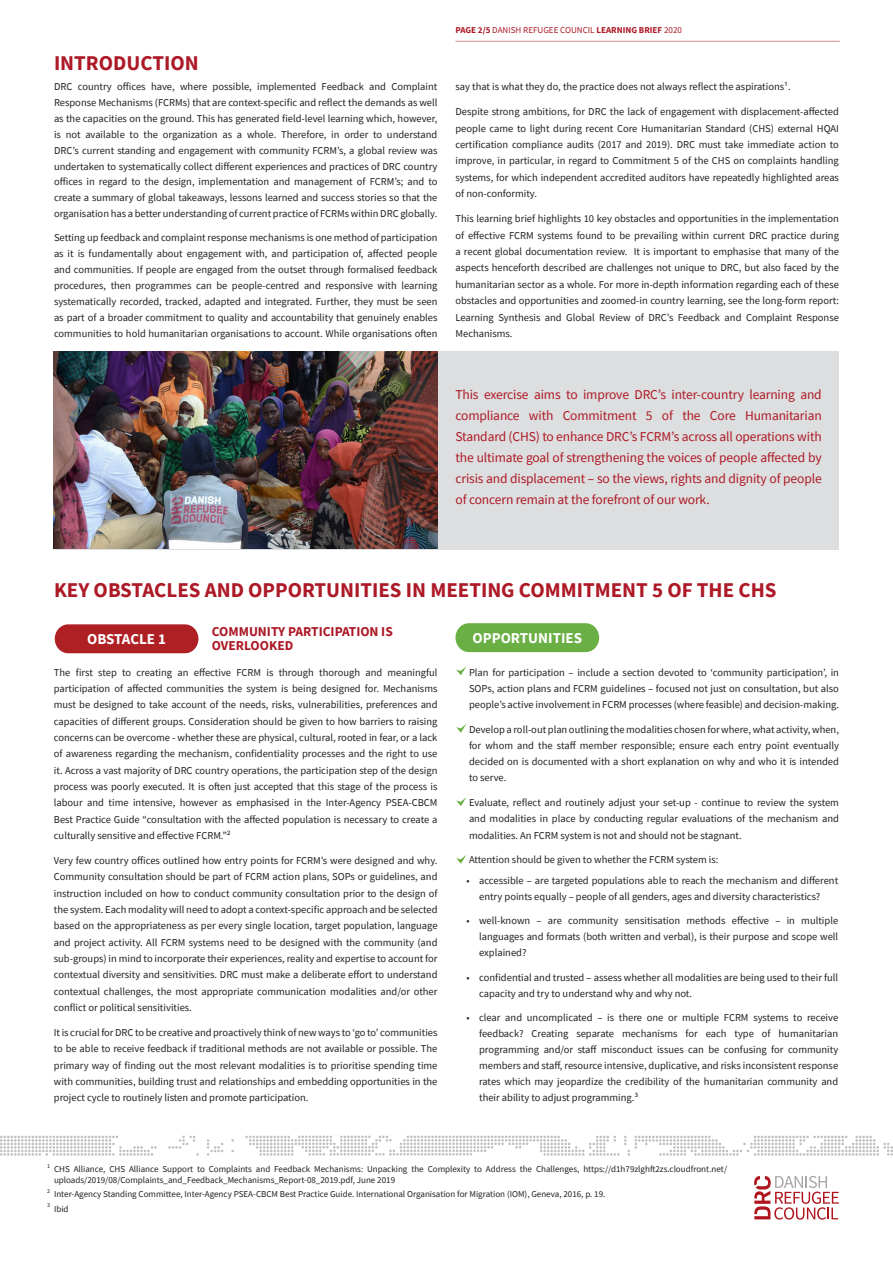
<style>
.page{position:relative;width:893px;height:1263px;background:#fff}
.page>*{position:absolute;margin:0;border:0;box-sizing:border-box;transform-origin:0 0}
.t1{font:700 21px "Source Sans Pro";color:#ad1926}
.t2{font:700 15px "Source Sans Pro";color:#fff}
.t3{font:13.5px/21px "Source Sans Pro";letter-spacing:-.01em;color:#ad1926;text-align:justify}
.t4{font:700 13.5px/13.5px "Source Sans Pro";color:#ad1926}
.t5{font:10.5px/16.4px "Source Sans Pro";color:#231f20;text-align:justify}
.t6{font:9px/10.5px "Source Sans Pro";color:#231f20}
.t7{font:9px "Source Sans Pro";color:#ad1926}
.t8{font:6px "Source Sans Pro";color:#231f20}
.s1{font-weight:700}
</style>
<div class="page">
<svg style="left:754px;top:1176px;width:85px;height:43px"></svg>
<div style="left:55px;top:351px;width:784px;height:198px;background:#dddedf"></div>
<img style="left:54px;top:351px;width:383px;height:197px">
<div style="left:55px;top:624px;width:143px;height:29px;background:#af2024;border-radius:14px"></div>
<div style="left:455px;top:623px;width:144px;height:29px;background:#6aaf44;border-radius:14px"></div>
<svg style="left:456px;top:855px;width:10px;height:9px"></svg>
<svg style="left:456px;top:797px;width:10px;height:9px"></svg>
<svg style="left:456px;top:724px;width:10px;height:9px"></svg>
<svg style="left:456px;top:666px;width:10px;height:9px"></svg>
<hr style="left:455px;top:41px;width:385px;height:1px;background:#ad1926">
<svg style="left:168px;top:1136px;width:31px;height:20px"></svg>
<svg style="left:207px;top:1139px;width:16px;height:17px"></svg>
<svg style="left:0;top:1136px;width:157px;height:20px"></svg>
<svg style="left:245px;top:1135px;width:648px;height:21px"></svg>
<p class="t1" style="left:54px;top:49px;width:146px">INTRODUCTION</p>
<p class="t5" style="left:54px;top:79px;width:385px;line-height:15.9px">DRC country offices have, where possible, implemented Feedback and Complaint Response Mechanisms (FCRMs) that are context-specific and reflect the demands as well as the capacities on the ground. This has generated field-level learning which, however, is not available to the organization as a whole. Therefore, in order to understand DRC’s current standing and engagement with community FCRM’s, a global review was undertaken to systematically collect different experiences and practices of DRC country offices in regard to the design, implementation and management of FCRM’s; and to create a summary of global takeaways, lessons learned and success stories so that the organisation has a better understanding of current practice of FCRMs within DRC globally.</p>
<p class="t5" style="left:54px;top:230px;width:385px;line-height:15.9px">Setting up feedback and complaint response mechanisms is one method of participation as it is fundamentally about engagement with, and participation of, affected people and communities. If people are engaged from the outset through formalised feedback procedures, then programmes can be people-centred and responsive with learning systematically recorded, tracked, adapted and integrated. Further, they must be seen as part of a broader commitment to quality and accountability that genuinely enables communities to hold humanitarian organisations to account. While organisations often</p>
<p class="t7" style="left:455px;top:24px;width:228px"><span class="s1">PAGE 2/5</span> DANISH REFUGEE COUNCIL <span class="s1">LEARNING BRIEF</span> 2020</p>
<p class="t5" style="left:455px;top:79px;width:337px">say that is what they do, the practice does not always reflect the aspirations¹.</p>
<p class="t5" style="left:455px;top:103px;width:385px">Despite strong ambitions, for DRC the lack of engagement with displacement-affected people came to light during recent Core Humanitarian Standard (CHS) external HQAI certification compliance audits (2017 and 2019). DRC must take immediate action to improve, in particular, in regard to Commitment 5 of the CHS on complaints handling systems, for which independent accredited auditors have repeatedly highlighted areas of non-conformity.</p>
<p class="t5" style="left:455px;top:210px;width:385px">This learning brief highlights 10 key obstacles and opportunities in the implementation of effective FCRM systems found to be prevailing within current DRC practice during a recent global documentation review. It is important to emphasise that many of the aspects henceforth described are challenges not unique to DRC, but also faced by the humanitarian sector as a whole. For more in-depth information regarding each of these obstacles and opportunities and zoomed-in country learning, see the long-form report:<br>Learning Synthesis and Global Review of DRC’s Feedback and Complaint Response Mechanisms.</p>
<p class="t3" style="left:455px;top:384px;width:368px">This exercise aims to improve DRC’s inter-country learning and compliance with Commitment 5 of the Core Humanitarian Standard (CHS) to enhance DRC’s FCRM’s across all operations with the ultimate goal of strengthening the voices of people affected by crisis and displacement – so the views, rights and dignity of people of concern remain at the forefront of our work.</p>
<p class="t1" style="left:54px;top:576px;width:724px">KEY OBSTACLES AND OPPORTUNITIES IN MEETING COMMITMENT 5 OF THE CHS</p>
<p class="t4" style="left:212px;top:625px;width:183px">COMMUNITY PARTICIPATION IS<br>OVERLOOKED</p>
<p class="t2" style="left:87px;top:629px;width:80px">OBSTACLE 1</p>
<p class="t2" style="left:473px;top:628px;width:111px">OPPORTUNITIES</p>
<p class="t5" style="left:54px;top:664px;width:385px">The first step to creating an effective FCRM is through thorough and meaningful participation of affected communities the system is being designed for. Mechanisms must be designed to take account of the needs, risks, vulnerabilities, preferences and capacities of different groups. Consideration should be given to how barriers to raising concerns can be overcome - whether these are physical, cultural, rooted in fear, or a lack of awareness regarding the mechanism, confidentiality processes and the right to use it. Across a vast majority of DRC country operations, the participation step of the design process was poorly executed. It is often just accepted that this stage of the process is labour and time intensive, however as emphasised in the Inter-Agency PSEA-CBCM Best Practice Guide “consultation with the affected population is necessary to create a culturally sensitive and effective FCRM.”²</p>
<p class="t5" style="left:54px;top:852px;width:385px">Very few country offices outlined how entry points for FCRM’s were designed and why.<br>Community consultation should be part of FCRM action plans, SOPs or guidelines, and instruction included on how to conduct community consultation prior to the design of the system. Each modality will need to adopt a context-specific approach and be selected based on the appropriateness as per every single location, target population, language and project activity. All FCRM systems need to be designed with the community (and sub-groups) in mind to incorporate their experiences, reality and expertise to account for contextual diversity and sensitivities. DRC must make a deliberate effort to understand contextual challenges, the most appropriate communication modalities and/or other conflict or political sensitivities.</p>
<p class="t5" style="left:54px;top:1024px;width:385px">It is crucial for DRC to be creative and proactively think of new ways to ‘go to’ communities to be able to receive feedback if traditional methods are not available or possible. The primary way of finding out the most relevant modalities is to prioritise spending time with communities, building trust and relationships and embedding opportunities in the project cycle to routinely listen and promote participation.</p>
<p class="t5" style="left:469px;top:664px;width:371px">Plan for participation – include a section devoted to ‘community participation’, in SOPs, action plans and FCRM guidelines – focused not just on consultation, but also people’s active involvement in FCRM processes (where feasible) and decision-making.</p>
<p class="t5" style="left:469px;top:721px;width:371px">Develop a roll-out plan outlining the modalities chosen for where, what activity, when, for whom and the staff member responsible; ensure each entry point eventually decided on is documented with a short explanation on why and who it is intended to serve.</p>
<p class="t5" style="left:469px;top:794px;width:371px">Evaluate, reflect and routinely adjust your set-up - continue to review the system and modalities in place by conducting regular evaluations of the mechanism and modalities. An FCRM system is not and should not be stagnant.</p>
<p class="t5" style="left:469px;top:851px;width:251px">Attention should be given to whether the FCRM system is:</p>
<p class="t5" style="left:466px;top:872px;width:373px;line-height:15.9px;text-align:center">• accessible – are targeted populations able to reach the mechanism and different entry points equally – people of all genders, ages and diversity characteristics?</p>
<p class="t5" style="left:479px;top:913px;width:361px;line-height:15.9px;text-indent:-13px">• well-known – are community sensitisation methods effective – in multiple languages and formats (both written and verbal), is their purpose and scope well explained?</p>
<p class="t5" style="left:479px;top:969px;width:361px;line-height:15.9px;text-indent:-13px">• confidential and trusted – assess whether all modalities are being used to their full capacity and try to understand why and why not.</p>
<p class="t5" style="left:479px;top:1009px;width:361px;line-height:15.9px;text-indent:-13px">• clear and uncomplicated – is there one or multiple FCRM systems to receive feedback? Creating separate mechanisms for each type of humanitarian programming and/or staff misconduct issues can be confusing for community members and staff, resource intensive, duplicative, and risks inconsistent response rates which may jeopardize the credibility of the humanitarian community and their ability to adjust programming.³</p>
<p class="t8" style="left:47px;top:1162px;width:4px">1</p>
<p class="t8" style="left:47px;top:1187px;width:4px">2</p>
<p class="t8" style="left:47px;top:1201px;width:4px">3</p>
<p class="t6" style="left:54px;top:1164px;width:675px">CHS Alliance, CHS Alliance Support to Complaints and Feedback Mechanisms: Unpacking the Complexity to Address the Challenges, https://d1h79zlghft2zs.cloudfront.net/ uploads/2019/08/Complaints_and_Feedback_Mechanisms_Report-08_2019.pdf, June 2019</p>
<p class="t6" style="left:54px;top:1189px;width:553px">Inter-Agency Standing Committee, Inter-Agency PSEA-CBCM Best Practice Guide. International Organisation for Migration (IOM), Geneva, 2016, p. 19.</p>
<p class="t6" style="left:54px;top:1204px;width:16px">Ibid</p>
</div>
